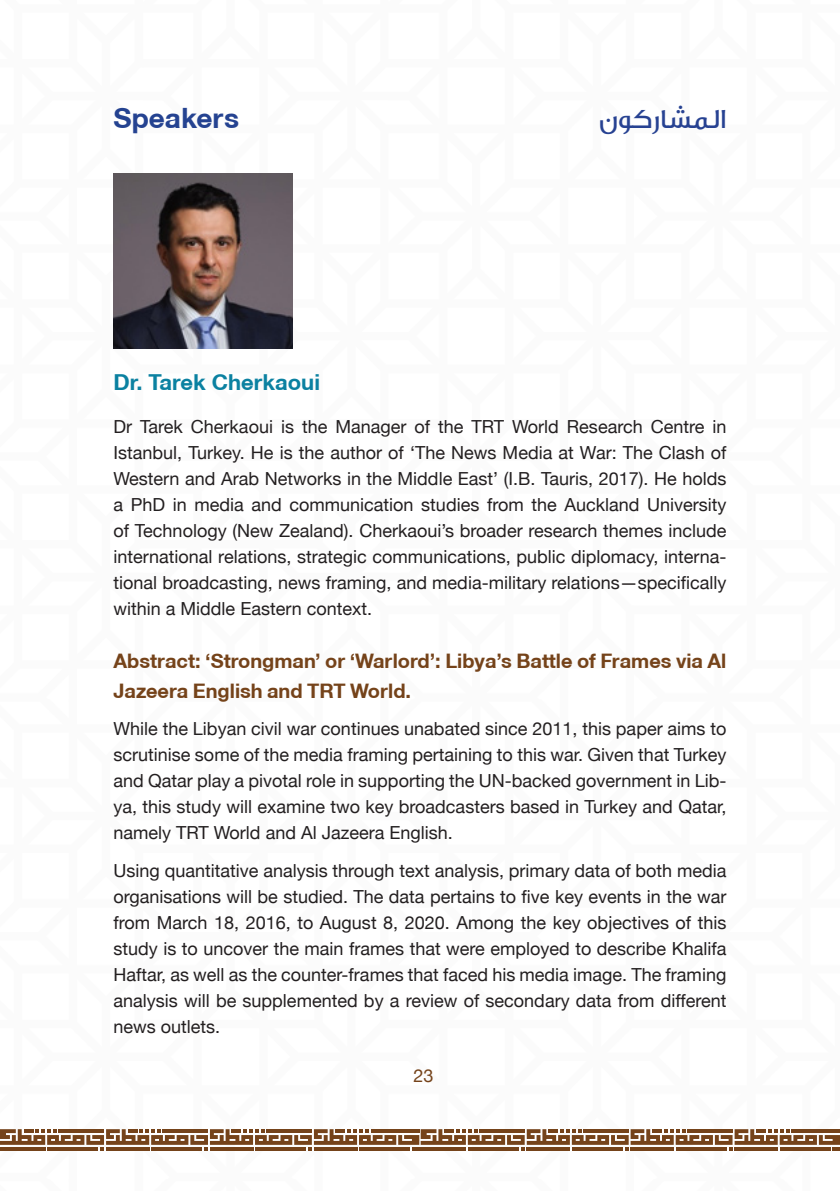
<style>
.page{position:relative;width:840px;height:1191px;background:#fff}
.page>*{position:absolute;margin:0;border:0;box-sizing:border-box;transform-origin:0 0}
.t1{font:500 28px "GE Dinar Two";color:#274292}
.t2{font:700 28px "Helvetica Neue CE";color:#254391}
.t3{font:700 22px "Helvetica Neue CE";color:#0b81a1}
.t4{font:700 20px/30px "Helvetica Neue CE";color:#75431a}
.t5{font:18px/26px "Helvetica Neue";color:#231f20;text-align:justify}
.t6{font:18px "Helvetica Neue";color:#75431a}
</style>
<div class="page">
<svg style="left:0;top:1129px;width:839px;height:21px"></svg>
<img style="left:113px;top:174px;width:180px;height:174px">
<p class="t2" style="left:113px;top:101px;width:127px">Speakers</p>
<p class="t1" style="left:598px;top:102px;width:129px">ن كو شا ر م ا ل</p>
<p class="t3" style="left:113px;top:369px;width:208px">Dr. Tarek Cherkaoui</p>
<p class="t5" style="left:113px;top:413px;width:614px">Dr Tarek Cherkaoui is the Manager of the TRT World Research Centre in Istanbul, Turkey. He is the author of ‘The News Media at War: The Clash of Western and Arab Networks in the Middle East’ ( B. I . Tauris, 2017 .) He holds a PhD in media and communication studies from the Auckland University of Technology (New Zealand .) Cherkaoui s’ broader research themes include</p>
<p class="t5" style="left:113px;top:569px;width:614px">tional broadcasting, news framing, and media-military relations—specifically</p>
<p class="t5" style="left:113px;top:543px;width:614px">international relations, strategic communications, public diplomacy, interna-</p>
<p class="t5" style="left:113px;top:595px;width:260px">within a Middle Eastern context.</p>
<p class="t4" style="left:113px;top:646px;width:614px">Abstract ‘: Strongman’ or ‘Warlord :’ Libya s’ Battle of Frames via Al<br>Jazeera English and TRT World.</p>
<p class="t5" style="left:113px;top:715px;width:614px">While the Libyan civil war continues unabated since 2011, this paper aims to scrutinise some of the media framing pertaining to this war. Given that Turkey</p>
<p class="t5" style="left:113px;top:793px;width:614px">ya, this study will examine two key broadcasters based in Turkey and Qatar,</p>
<p class="t5" style="left:113px;top:767px;width:614px">and Qatar play a pivotal role in supporting the UN-backed government in Lib-</p>
<p class="t5" style="left:113px;top:819px;width:341px">namely TRT World and Al Jazeera English.</p>
<p class="t5" style="left:113px;top:857px;width:614px">Using quantitative analysis through text analysis, primary data of both media organisations will be studied. The data pertains to five key events in the war from March 18, 2016, to August 8, 2020. Among the key objectives of this study is to uncover the main frames that were employed to describe Khalifa Haftar, as well as the counter-frames that faced his media image. The framing analysis will be supplemented by a review of secondary data from different news outlets.</p>
<p class="t6" style="left:413px;top:1064px;width:22px">23</p>
</div>
